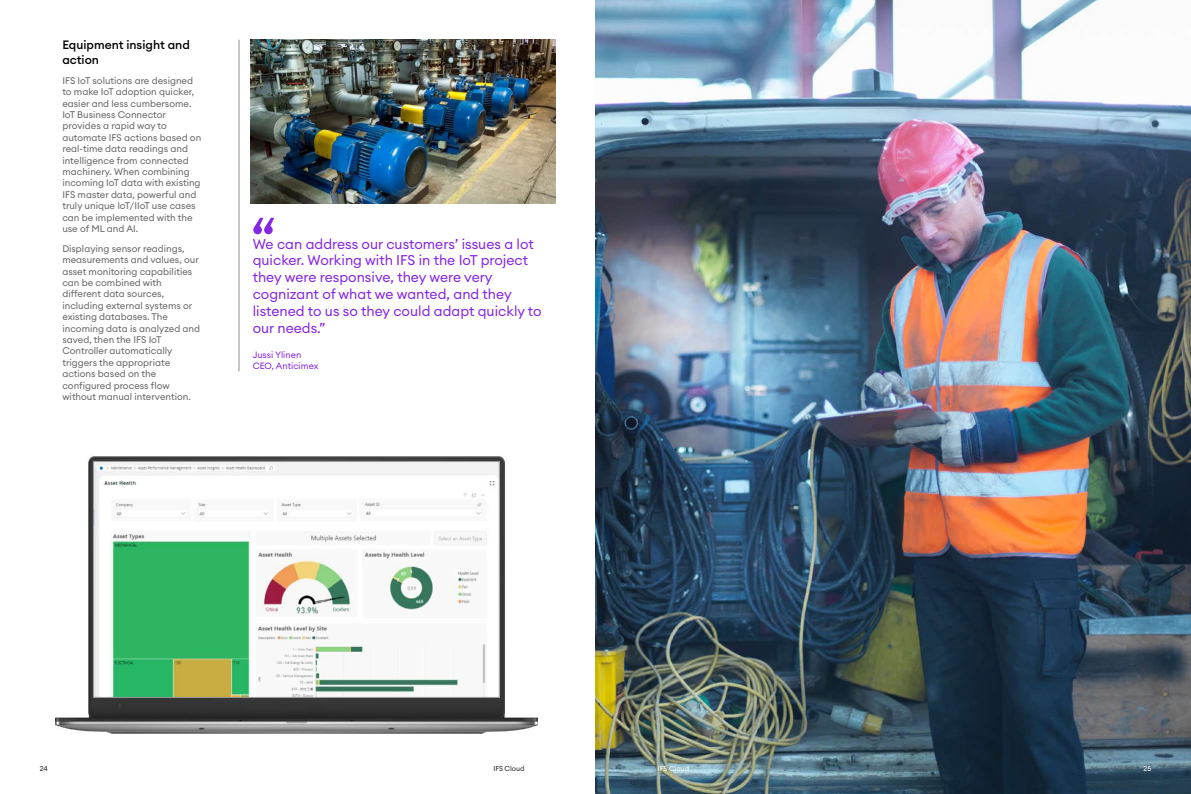
<style>
.page{position:relative;width:1191px;height:794px;background:#fff}
.page>*{position:absolute;margin:0;border:0;box-sizing:border-box;transform-origin:0 0}
.t1{font:58px "Euclid Circular A";color:#8526e3}
.t2{font:14px/16.8px "Euclid Circular A";color:#8526e3}
.t3{font:500 12px/14.4px "Euclid Circular A";color:#000}
.t4{font:9.5px/11.4px "Euclid Circular A";color:#656565}
.t5{font:9px/10.8px "Euclid Circular A";color:#8526e3}
.t6{font:7px "Euclid Circular A";color:#242424}
.t7{font:7px "Euclid Circular A";color:#fff}
</style>
<div class="page">
<img style="left:595px;top:0;width:596px;height:794px">
<img style="left:55px;top:455px;width:482px;height:279px">
<hr style="left:239px;top:40px;width:1px;height:331px;background:#919191">
<img style="left:250px;top:40px;width:306px;height:163px">
<img style="left:95px;top:463px;width:402px;height:232px">
<div style="left:93px;top:461px;width:406px;height:236px;border:1px solid #939598"></div>
<p class="t3" style="left:62px;top:38px;width:129px">Equipment insight and action</p>
<p class="t4" style="left:62px;top:74px;width:140px">IFS IoT solutions are designed to make IoT adoption quicker, easier and less cumbersome.<br>IoT Business Connector provides a rapid way to automate IFS actions based on real-time data readings and intelligence from connected machinery. When combining incoming IoT data with existing<br>IFS master data, powerful and truly unique IoT/IIoT use cases can be implemented with the use of ML and AI.</p>
<p class="t4" style="left:62px;top:243px;width:139px">Displaying sensor readings, measurements and values, our asset monitoring capabilities can be combined with different data sources, including external systems or existing databases. The incoming data is analyzed and saved, then the IFS IoT<br>Controller automatically triggers the appropriate actions based on the configured process flow without manual intervention.</p>
<h1 class="t1" style="left:251px;top:201px;width:27px">“</h1>
<h2 class="t2" style="left:253px;top:235px;width:290px">We can address our customers’ issues a lot quicker. Working with IFS in the IoT project they were responsive, they were very cognizant of what we wanted, and they listened to us so they could adapt quickly to our needs.”</h2>
<p class="t5" style="left:253px;top:349px;width:67px">Jussi Ylinen<br>CEO, Anticimex</p>
<p class="t6" style="left:40px;top:764px;width:10px">24</p>
<p class="t6" style="left:493px;top:764px;width:33px">IFS Cloud</p>
<p class="t7" style="left:658px;top:764px;width:33px">IFS Cloud</p>
<p class="t7" style="left:1143px;top:764px;width:9px">25</p>
</div>
